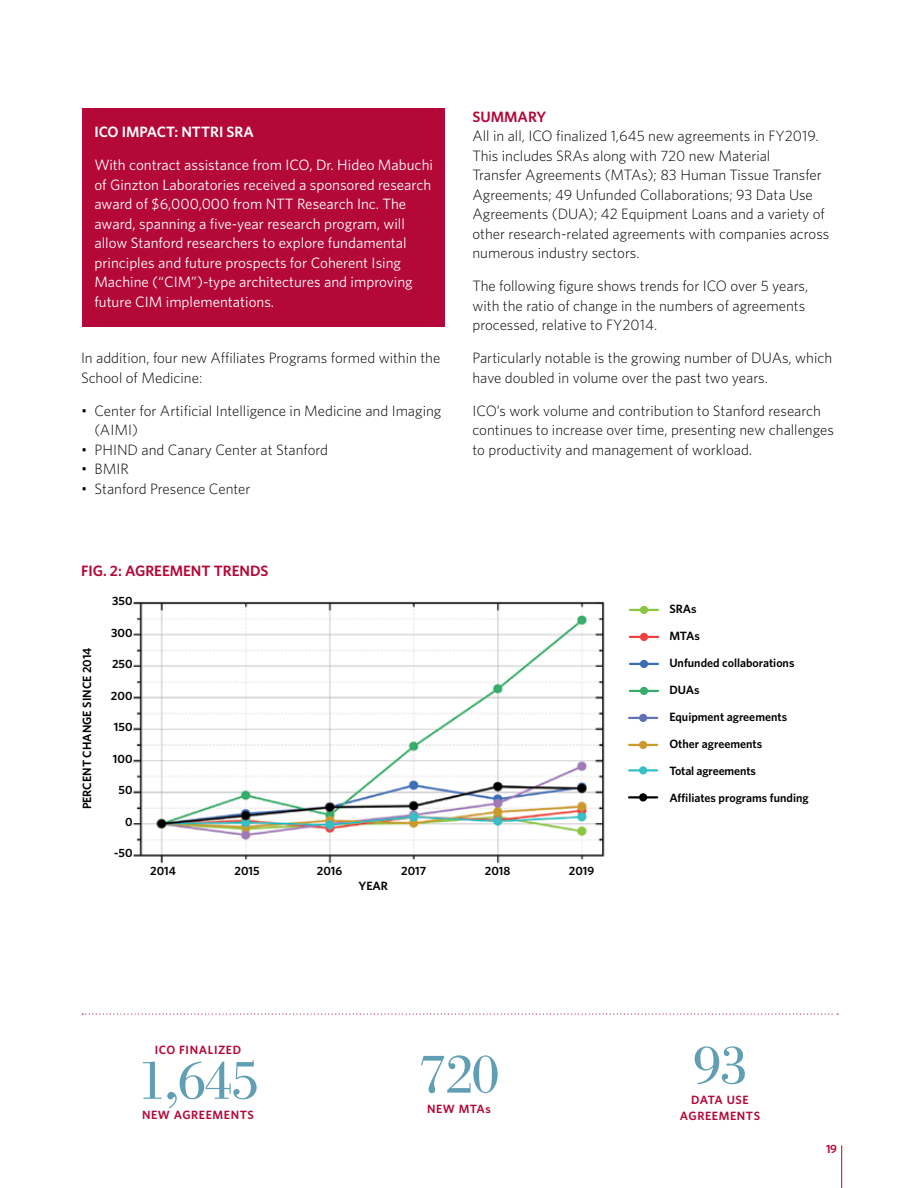
<style>
.page{position:relative;width:918px;height:1188px;background:#fff}
.page>*{position:absolute;margin:0;border:0;box-sizing:border-box;transform-origin:0 0}
.t1{font:54px "New Bodoni DT";letter-spacing:-.04em;color:#609eb3}
.t2{font:300 15px/19.5px "Whitney";color:#000}
.t3{font:15px/19.5px "Whitney";color:#fff}
.t4{font:600 15px "Whitney";color:#b30838}
.t5{font:600 15px "Whitney";letter-spacing:-.02em;color:#fff}
.t6{font:600 12px "Whitney";color:#000}
.t7{font:600 12px/16.5px "Whitney";letter-spacing:.05em;color:#b30838;text-align:center}
.s1{font-size:60px}
</style>
<div class="page">
<hr style="left:841px;top:1145px;width:1px;height:43px;background:#b30838">
<div style="left:82px;top:109px;width:363px;height:218px;background:#b30838"></div>
<hr style="left:630px;top:609px;width:28px;height:2px;background:#8ac641">
<div style="left:640px;top:606px;width:8px;height:8px;background:#8ac641;border-radius:50%"></div>
<hr style="left:629px;top:717px;width:28px;height:2px;background:#6271b6">
<div style="left:639px;top:714px;width:8px;height:8px;background:#6271b6;border-radius:50%"></div>
<hr style="left:630px;top:636px;width:28px;height:2px;background:#ef4141">
<div style="left:640px;top:633px;width:8px;height:8px;background:#ef4141;border-radius:50%"></div>
<hr style="left:629px;top:744px;width:28px;height:2px;background:#ca9a2c">
<div style="left:639px;top:741px;width:8px;height:8px;background:#ca9a2c;border-radius:50%"></div>
<hr style="left:630px;top:663px;width:28px;height:2px;background:#3c6eb6">
<div style="left:640px;top:660px;width:8px;height:8px;background:#3c6eb6;border-radius:50%"></div>
<hr style="left:629px;top:769px;width:28px;height:3px;background:#39c0c4">
<div style="left:639px;top:766px;width:8px;height:8px;background:#39c0c4;border-radius:50%"></div>
<hr style="left:630px;top:690px;width:28px;height:2px;background:#38ad6b">
<div style="left:640px;top:687px;width:8px;height:8px;background:#38ad6b;border-radius:50%"></div>
<hr style="left:629px;top:796px;width:28px;height:3px;background:#000">
<div style="left:639px;top:793px;width:8px;height:8px;background:#000;border-radius:50%"></div>
<svg style="left:82px;top:1014px;width:756px;height:1px"></svg>
<img style="left:132px;top:601px;width:473px;height:262px">
<p class="t5" style="left:94px;top:122px;width:9px">ICO</p>
<p class="t5" style="left:122px;top:122px;width:69px">Im pact: NTTRI</p>
<p class="t5" style="left:227px;top:122px;width:18px">SRA</p>
<p class="t3" style="left:94px;top:155px;width:340px">With contract assistance from ICO, Dr. Hideo Mabuchi of Ginzton Laboratories received a sponsored research award of $6,000,000 from NTT Research Inc. The award, spanning a five-year research program, will allow Stanford researchers to explore fundamental principles and future prospects for Coherent Ising Machine (“CIM”)-type architectures and improving future CIM implementations.</p>
<p class="t2" style="left:81px;top:348px;width:361px">In addition, four new Affiliates Programs formed within the<br>School of Medicine:</p>
<p class="t2" style="left:94px;top:400px;width:348px;text-indent:-13px">• Center for Artificial Intelligence in Medicine and Imaging (AIMI)</p>
<p class="t2" style="left:81px;top:439px;width:249px">• PHIND and Canary Center at Stanford</p>
<p class="t2" style="left:81px;top:459px;width:49px">• BMIR</p>
<p class="t2" style="left:81px;top:478px;width:171px">• Stanford Presence Center</p>
<p class="t4" style="left:81px;top:560px;width:188px">Fig. 2: Agreement trends</p>
<p class="t6" style="left:79px;top:809px;width:163px;rotate:-90deg">PERCENT CHANGE SINCE 2014</p>
<p class="t6" style="left:112px;top:593px;width:22px">350</p>
<p class="t6" style="left:111px;top:624px;width:23px">300</p>
<p class="t6" style="left:112px;top:656px;width:22px">250</p>
<p class="t6" style="left:111px;top:687px;width:23px">200</p>
<p class="t6" style="left:114px;top:719px;width:20px">150</p>
<p class="t6" style="left:113px;top:750px;width:21px">100</p>
<p class="t6" style="left:119px;top:782px;width:16px">50</p>
<p class="t6" style="left:125px;top:813px;width:9px">0</p>
<p class="t6" style="left:114px;top:845px;width:20px">-50</p>
<p class="t4" style="left:472px;top:106px;width:75px">Summary</p>
<p class="t2" style="left:472px;top:126px;width:358px">All in all, ICO finalized 1,645 new agreements in FY2019.<br>This includes SRAs along with 720 new Material<br>Transfer Agreements (MTAs); 83 Human Tissue Transfer Agreements; 49 Unfunded Collaborations; 93 Data Use Agreements (DUA); 42 Equipment Loans and a variety of other research-related agreements with companies across numerous industry sectors.</p>
<p class="t2" style="left:472px;top:276px;width:337px">The following figure shows trends for ICO over 5 years, with the ratio of change in the numbers of agreements processed, relative to FY2014.</p>
<p class="t2" style="left:472px;top:348px;width:361px">Particularly notable is the growing number of DUAs, which have doubled in volume over the past two years.</p>
<p class="t2" style="left:472px;top:400px;width:363px">ICO’s work volume and contribution to Stanford research continues to increase over time, presenting new challenges to productivity and management of workload.</p>
<p class="t6" style="left:669px;top:600px;width:29px">SRAs</p>
<p class="t6" style="left:669px;top:627px;width:32px">MTAs</p>
<p class="t6" style="left:669px;top:654px;width:127px">Unfunded collaborations</p>
<p class="t6" style="left:669px;top:681px;width:9px">DUA</p>
<p class="t6" style="left:694px;top:681px;width:7px">s</p>
<p class="t6" style="left:669px;top:708px;width:119px">Equipment agreements</p>
<p class="t6" style="left:669px;top:735px;width:94px">Other agreements</p>
<p class="t6" style="left:669px;top:762px;width:88px">Total agreements</p>
<p class="t6" style="left:669px;top:789px;width:141px">Affiliates programs funding</p>
<p class="t6" style="left:150px;top:863px;width:27px">2014</p>
<p class="t6" style="left:235px;top:863px;width:27px">2015</p>
<p class="t6" style="left:317px;top:863px;width:27px">2016</p>
<p class="t6" style="left:401px;top:863px;width:26px">2017</p>
<p class="t6" style="left:485px;top:863px;width:27px">2018</p>
<p class="t6" style="left:569px;top:863px;width:27px">2019</p>
<p class="t6" style="left:359px;top:878px;width:9px">YEAR</p>
<p class="t7" style="left:155px;top:1041px;width:8px">ICO</p>
<p class="t7" style="left:179px;top:1041px;width:64px">finalized</p>
<h1 class="t1" style="left:137px;top:1049px;width:124px">1<span class="s1">,</span>645</h1>
<p class="t7" style="left:142px;top:1106px;width:10px">NEW</p>
<p class="t7" style="left:174px;top:1106px;width:81px">agreements</p>
<h1 class="t1" style="left:418px;top:1042px;width:83px">720</h1>
<p class="t7" style="left:427px;top:1100px;width:65px">new mtas</p>
<h1 class="t1" style="left:692px;top:1034px;width:57px">93</h1>
<p class="t7" style="left:680px;top:1091px;width:81px">data use agreements</p>
<p class="t7" style="left:826px;top:1141px;width:12px">19</p>
</div>
